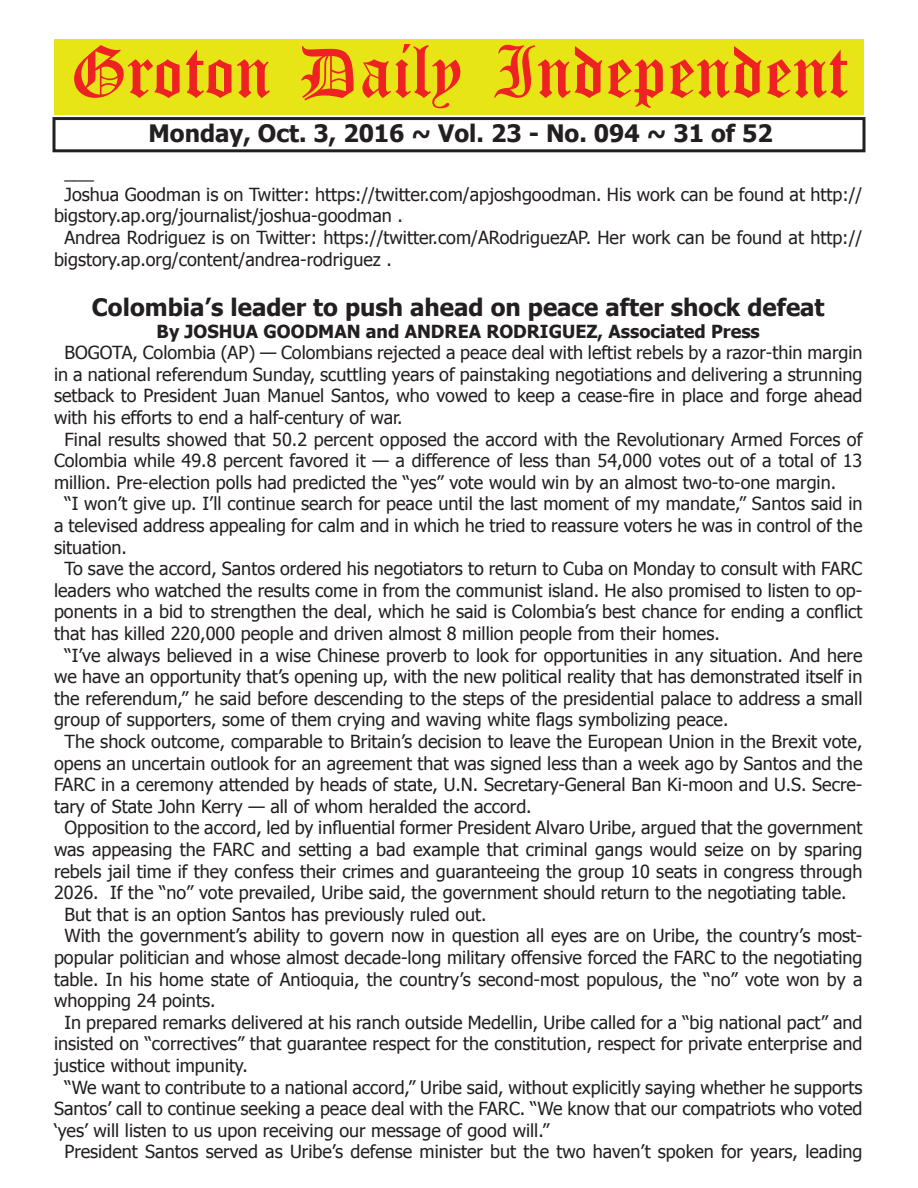
<style>
.page{position:relative;width:918px;height:1188px;background:#fff}
.page>*{position:absolute;margin:0;border:0;box-sizing:border-box;transform-origin:0 0}
.t1{font:54px "Old English Five";color:#ee2123}
.t2{font:700 24px "Tahoma";color:#231f20}
.t3{font:18px "Tahoma";color:#231f20}
.t4{font:700 18px "Tahoma";color:#231f20}
</style>
<div class="page">
<div style="left:52px;top:117px;width:814px;height:35px;border:3px solid #231f20"></div>
<div style="left:54px;top:40px;width:810px;height:75px;background:#e7e515"></div>
<h1 class="t1" style="left:70px;top:47px;width:779px">Groton Daily Independent</h1>
<h2 class="t2" style="left:148px;top:116px;width:626px">Monday, Oct. 3, 2016 ~ Vol. 23 - No. 094 ~ 31 of 52</h2>
<p class="t3" style="left:64px;top:161px;width:31px">___</p>
<p class="t3" style="left:64px;top:182px;width:799px">Joshua Goodman is on Twitter: https://twitter.com/apjoshgoodman. His work can be found at http://</p>
<p class="t3" style="left:54px;top:204px;width:350px">bigstory.ap.org/journalist/joshua-goodman .</p>
<p class="t3" style="left:64px;top:225px;width:799px">Andrea Rodriguez is on Twitter: https://twitter.com/ARodriguezAP. Her work can be found at http://</p>
<p class="t3" style="left:54px;top:247px;width:339px">bigstory.ap.org/content/andrea-rodriguez .</p>
<h2 class="t2" style="left:92px;top:291px;width:734px">Colombia’s leader to push ahead on peace after shock defeat</h2>
<p class="t4" style="left:157px;top:319px;width:605px">By JOSHUA GOODMAN and ANDREA RODRIGUEZ, Associated Press</p>
<p class="t3" style="left:65px;top:341px;width:800px">BOGOTA, Colombia (AP) — Colombians rejected a peace deal with leftist rebels by a razor-thin margin</p>
<p class="t3" style="left:54px;top:362px;width:810px">in a national referendum Sunday, scuttling years of painstaking negotiations and delivering a strunning</p>
<p class="t3" style="left:54px;top:384px;width:810px">setback to President Juan Manuel Santos, who vowed to keep a cease-fire in place and forge ahead</p>
<p class="t3" style="left:54px;top:405px;width:350px">with his efforts to end a half-century of war.</p>
<p class="t3" style="left:65px;top:427px;width:799px">Final results showed that 50.2 percent opposed the accord with the Revolutionary Armed Forces of</p>
<p class="t3" style="left:54px;top:449px;width:810px">Colombia while 49.8 percent favored it — a difference of less than 54,000 votes out of a total of 13</p>
<p class="t3" style="left:54px;top:470px;width:784px">million. Pre-election polls had predicted the “yes” vote would win by an almost two-to-one margin.</p>
<p class="t3" style="left:65px;top:492px;width:799px">“I won’t give up. I’ll continue search for peace until the last moment of my mandate,” Santos said in</p>
<p class="t3" style="left:54px;top:513px;width:810px">a televised address appealing for calm and in which he tried to reassure voters he was in control of the</p>
<p class="t3" style="left:54px;top:535px;width:75px">situation.</p>
<p class="t3" style="left:65px;top:557px;width:799px">To save the accord, Santos ordered his negotiators to return to Cuba on Monday to consult with FARC</p>
<p class="t3" style="left:54px;top:578px;width:810px">leaders who watched the results come in from the communist island. He also promised to listen to op-</p>
<p class="t3" style="left:54px;top:600px;width:810px">ponents in a bid to strengthen the deal, which he said is Colombia’s best chance for ending a conflict</p>
<p class="t3" style="left:54px;top:621px;width:667px">that has killed 220,000 people and driven almost 8 million people from their homes.</p>
<p class="t3" style="left:65px;top:643px;width:800px">“I’ve always believed in a wise Chinese proverb to look for opportunities in any situation. And here</p>
<p class="t3" style="left:54px;top:665px;width:810px">we have an opportunity that’s opening up, with the new political reality that has demonstrated itself in</p>
<p class="t3" style="left:54px;top:686px;width:810px">the referendum,” he said before descending to the steps of the presidential palace to address a small</p>
<p class="t3" style="left:54px;top:708px;width:676px">group of supporters, some of them crying and waving white flags symbolizing peace.</p>
<p class="t3" style="left:65px;top:729px;width:800px">The shock outcome, comparable to Britain’s decision to leave the European Union in the Brexit vote,</p>
<p class="t3" style="left:54px;top:751px;width:810px">opens an uncertain outlook for an agreement that was signed less than a week ago by Santos and the</p>
<p class="t3" style="left:54px;top:773px;width:810px">FARC in a ceremony attended by heads of state, U.N. Secretary-General Ban Ki-moon and U.S. Secre-</p>
<p class="t3" style="left:54px;top:794px;width:479px">tary of State John Kerry — all of whom heralded the accord.</p>
<p class="t3" style="left:65px;top:816px;width:800px">Opposition to the accord, led by influential former President Alvaro Uribe, argued that the government</p>
<p class="t3" style="left:54px;top:837px;width:810px">was appeasing the FARC and setting a bad example that criminal gangs would seize on by sparing</p>
<p class="t3" style="left:54px;top:859px;width:810px">rebels jail time if they confess their crimes and guaranteeing the group 10 seats in congress through</p>
<p class="t3" style="left:54px;top:881px;width:794px">2026. If the “no” vote prevailed, Uribe said, the government should return to the negotiating table.</p>
<p class="t3" style="left:65px;top:902px;width:424px">But that is an option Santos has previously ruled out.</p>
<p class="t3" style="left:65px;top:924px;width:799px">With the government’s ability to govern now in question all eyes are on Uribe, the country’s most-</p>
<p class="t3" style="left:54px;top:945px;width:810px">popular politician and whose almost decade-long military offensive forced the FARC to the negotiating</p>
<p class="t3" style="left:54px;top:967px;width:810px">table. In his home state of Antioquia, the country’s second-most populous, the “no” vote won by a</p>
<p class="t3" style="left:54px;top:989px;width:163px">whopping 24 points.</p>
<p class="t3" style="left:65px;top:1010px;width:799px">In prepared remarks delivered at his ranch outside Medellin, Uribe called for a “big national pact” and</p>
<p class="t3" style="left:54px;top:1032px;width:810px">insisted on “correctives” that guarantee respect for the constitution, respect for private enterprise and</p>
<p class="t3" style="left:54px;top:1053px;width:195px">justice without impunity.</p>
<p class="t3" style="left:65px;top:1075px;width:799px">“We want to contribute to a national accord,” Uribe said, without explicitly saying whether he supports</p>
<p class="t3" style="left:54px;top:1097px;width:810px">Santos’ call to continue seeking a peace deal with the FARC. “We know that our compatriots who voted</p>
<p class="t3" style="left:54px;top:1118px;width:497px">‘yes’ will listen to us upon receiving our message of good will.”</p>
<p class="t3" style="left:65px;top:1140px;width:799px">President Santos served as Uribe’s defense minister but the two haven’t spoken for years, leading</p>
</div>
